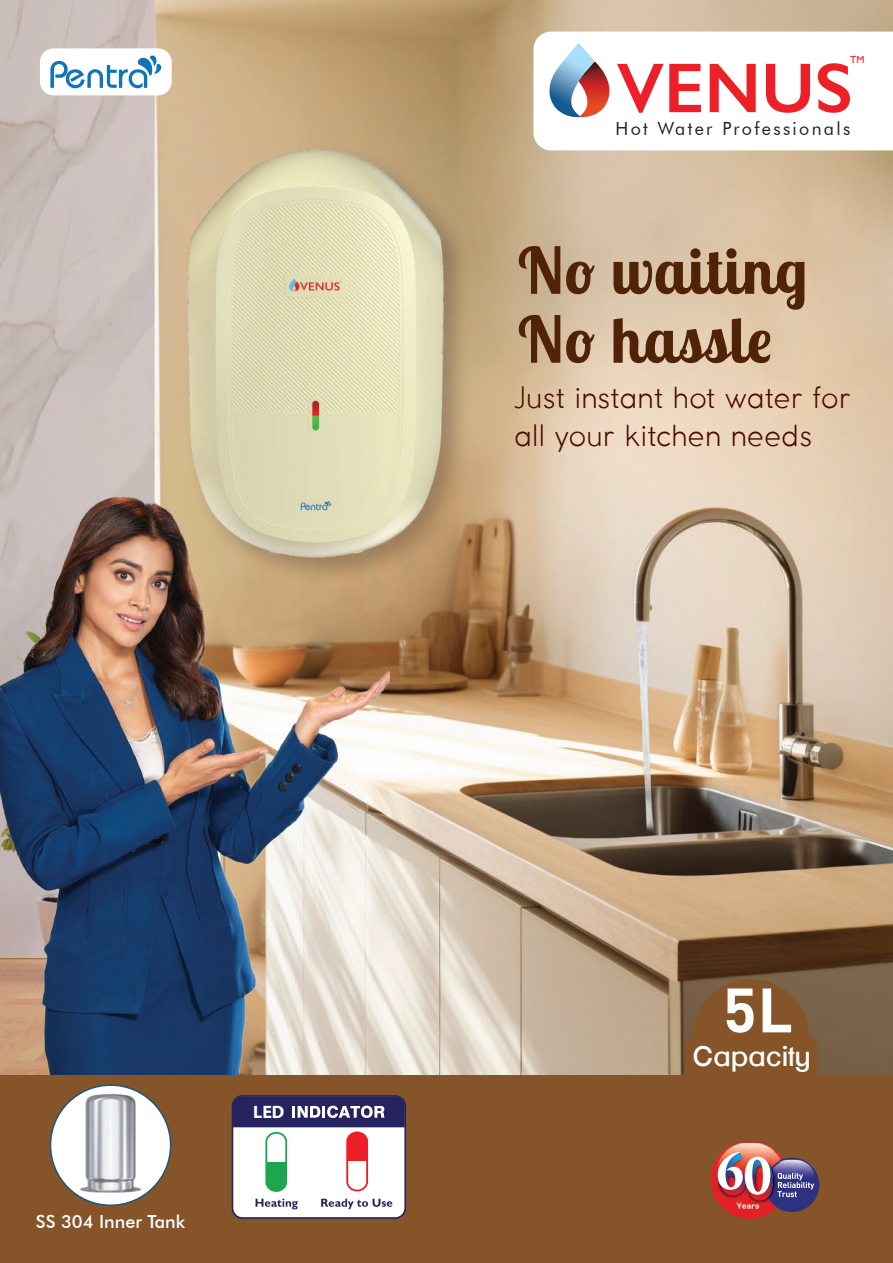
<style>
.page{position:relative;width:893px;height:1263px;background:#fff}
.page>*{position:absolute;margin:0;border:0;box-sizing:border-box;transform-origin:0 0}
.t1{font:700 63.75px/68.8px "Lobster Two";letter-spacing:.015em;color:#512306}
.t2{font:700 61.65px "DIN Pro";color:#fff}
.t3{font:300 28.95px/37.5px "COCOMAT";letter-spacing:.015em;color:#4b0a00}
.t4{font:27.45px "Clemente P Dai";letter-spacing:.015em;color:#fff}
.t5{font:18.15px "Futura BT";letter-spacing:.13em;color:#231f20}
.t6{font:500 18px "Futura BT";color:#fff}
.t7{font:700 18px "Myriad Pro";color:#fff}
.t8{font:10.35px "Gill Sans";color:#ec2026}
</style>
<div class="page">
<img style="left:0;top:0;width:893px;height:1075px">
<svg style="left:533px;top:32px;width:360px;height:118px"></svg>
<div style="left:40px;top:48px;width:132px;height:47px;background:#fff;border-radius:14px"></div>
<svg style="left:50px;top:55px;width:111px;height:33px"></svg>
<img style="left:176px;top:137px;width:302px;height:453px">
<img style="left:179px;top:142px;width:272px;height:427px">
<img style="left:0;top:470px;width:390px;height:605px">
<div style="left:0;top:1075px;width:893px;height:188px;background:#855428"></div>
<div style="left:765px;top:1157px;width:54px;height:55px;background:#2d3180;border-radius:50%"></div>
<img style="left:711px;top:1141px;width:103px;height:78px">
<img style="left:51px;top:1085px;width:120px;height:119px">
<svg style="left:693px;top:979px;width:116px;height:58px;background:#82562f"></svg>
<div style="left:685px;top:1037px;width:132px;height:44px;background:#855428;border-radius:7px"></div>
<div style="left:232px;top:1096px;width:173px;height:122px;background:#fff;border-radius:10px"></div>
<div style="left:232px;top:1095px;width:174px;height:124px;border:2px solid #27235f;border-radius:10px"></div>
<svg style="left:256px;top:1198px;width:42px;height:11px"></svg>
<svg style="left:321px;top:1199px;width:71px;height:10px"></svg>
<div style="left:267px;top:1134px;width:18px;height:56px;background:#1ca650;border-radius:9px"></div>
<div style="left:265px;top:1132px;width:22px;height:60px;border:4px solid #1ca650;border-radius:9px"></div>
<svg style="left:267px;top:1134px;width:18px;height:28px"></svg>
<div style="left:348px;top:1133px;width:18px;height:57px;background:#ec1f26;border-radius:9px"></div>
<div style="left:346px;top:1131px;width:22px;height:60px;border:4px solid #ec1f26;border-radius:9px"></div>
<svg style="left:348px;top:1161px;width:18px;height:29px"></svg>
<svg style="left:233px;top:1096px;width:172px;height:31px;background:#403c71"></svg>
<p class="t6" style="left:36px;top:1210px;width:151px">SS 304 Inner Tank</p>
<p class="t7" style="left:253px;top:1100px;width:33px">LED</p>
<p class="t8" style="left:850px;top:54px;width:16px">TM</p>
<p class="t5" style="left:615px;top:117px;width:236px">Hot Water Professionals</p>
<h1 class="t1" style="left:517px;top:235px;width:291px">No waiting<br>No hassle</h1>
<p class="t3" style="left:514px;top:379px;width:338px">Just instant hot water for all your kitchen needs</p>
<h2 class="t2" style="left:723px;top:968px;width:71px">5L</h2>
<p class="t4" style="left:693px;top:1040px;width:119px">Capacity</p>
</div>
